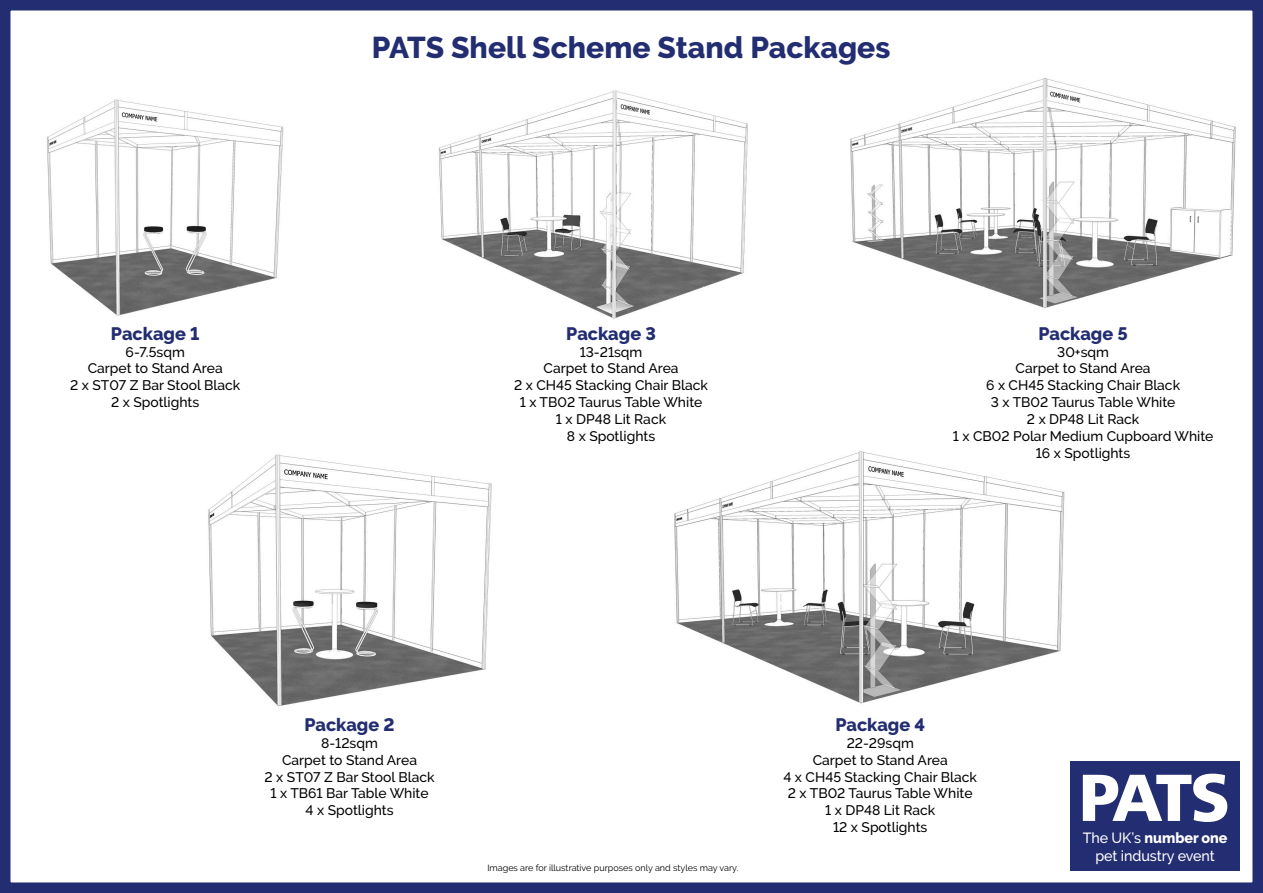
<style>
.page{position:relative;width:1263px;height:893px;background:#fff}
.page>*{position:absolute;margin:0;border:0;box-sizing:border-box;transform-origin:0 0}
.t1{font:800 30px "Raleway";color:#232d71}
.t2{font:800 18px "Raleway";color:#232d71}
.t3{font:500 14.7px/17.5px "Raleway";letter-spacing:-.005em;color:#fff;text-align:center}
.t4{font:500 13.8px/16.8px "Raleway";color:#000;text-align:center}
.t5{font:9px "Raleway";color:#000}
.s1{font-weight:800}
</style>
<div class="page">
<img style="left:47px;top:78px;width:1193px;height:793px">
<div style="left:0;top:0;width:1263px;height:893px;border:10px solid #232d71"></div>
<div style="left:1070px;top:761px;width:169px;height:110px;background:#232d71"></div>
<svg style="left:1083px;top:774px;width:144px;height:48px"></svg>
<h1 class="t1" style="left:372px;top:30px;width:520px">PATS Shell Scheme Stand Packages</h1>
<h2 class="t2" style="left:111px;top:323px;width:90px">Package 1</h2>
<p class="t4" style="left:70px;top:343px;width:171px">6-7.5sqm<br>Carpet to Stand Area<br>2 x ST07 Z Bar Stool Black<br>2 x Spotlights</p>
<h2 class="t2" style="left:566px;top:323px;width:91px">Package 3</h2>
<p class="t4" style="left:514px;top:343px;width:195px">13-21sqm<br>Carpet to Stand Area<br>2 x CH45 Stacking Chair Black<br>1 x TB02 Taurus Table White<br>1 x DP48 Lit Rack<br>8 x Spotlights</p>
<h2 class="t2" style="left:1038px;top:323px;width:91px">Package 5</h2>
<p class="t4" style="left:953px;top:343px;width:262px">30+sqm<br>Carpet to Stand Area<br>6 x CH45 Stacking Chair Black<br>3 x TB02 Taurus Table White<br>2 x DP48 Lit Rack<br>1 x CB02 Polar Medium Cupboard White<br>16 x Spotlights</p>
<h2 class="t2" style="left:304px;top:714px;width:92px">Package 2</h2>
<p class="t4" style="left:265px;top:734px;width:171px">8-12sqm<br>Carpet to Stand Area<br>2 x ST07 Z Bar Stool Black<br>1 x TB61 Bar Table White<br>4 x Spotlights</p>
<p class="t5" style="left:487px;top:862px;width:252px">Images are for illustrative purposes only and styles may vary.</p>
<h2 class="t2" style="left:835px;top:714px;width:91px">Package 4</h2>
<p class="t4" style="left:783px;top:734px;width:195px">22-29sqm<br>Carpet to Stand Area<br>4 x CH45 Stacking Chair Black<br>2 x TB02 Taurus Table White<br>1 x DP48 Lit Rack<br>12 x Spotlights</p>
<p class="t3" style="left:1083px;top:829px;width:146px">The UK’s <span class="s1">number one </span>pet industry event</p>
</div>
